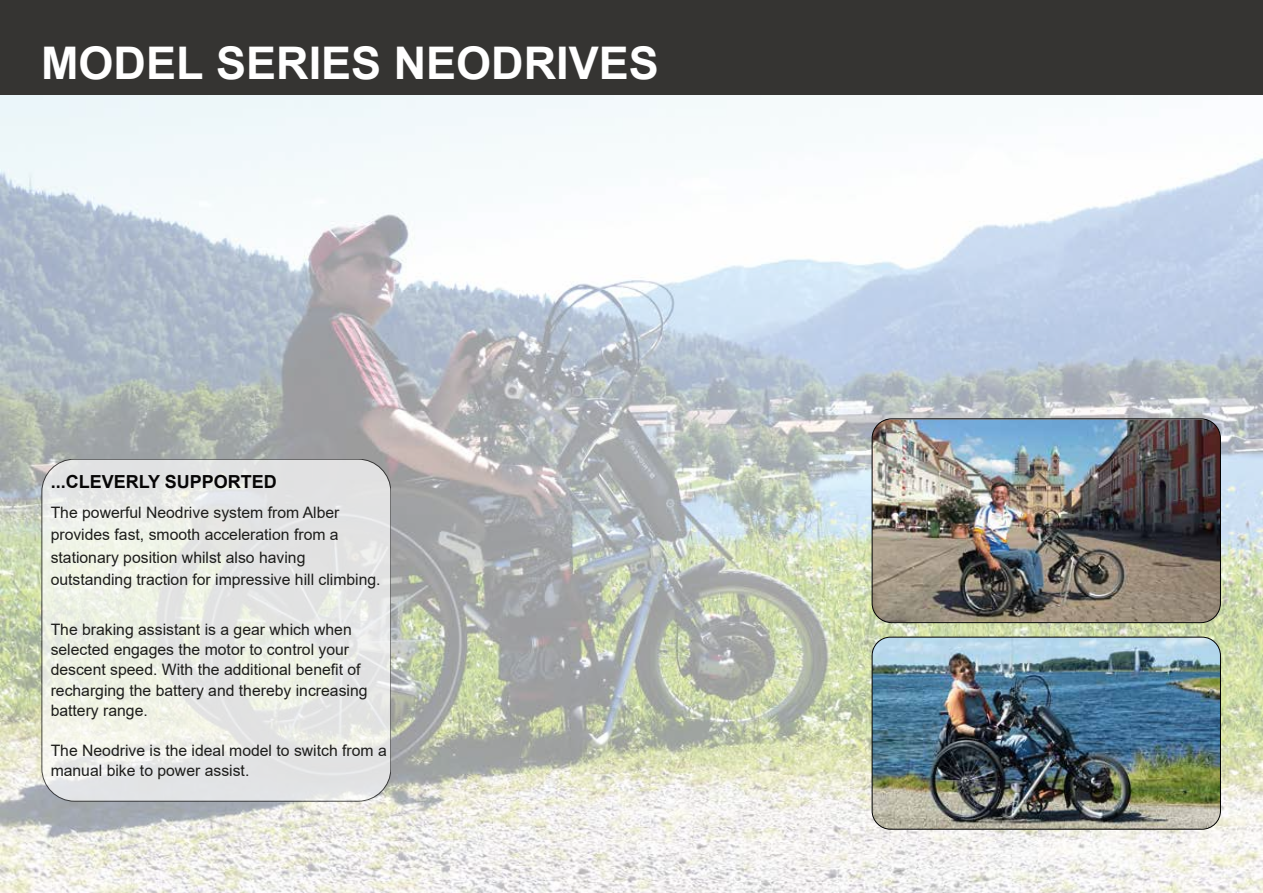
<style>
.page{position:relative;width:1263px;height:893px;background:#fff}
.page>*{position:absolute;margin:0;border:0;box-sizing:border-box;transform-origin:0 0}
.t1{font:700 45px "Arial";color:#fff}
.t2{font:700 18px "Arial";color:#070606}
.t3{font:15.75px/20.1px "Arial";color:#1d1d1b}
</style>
<div class="page">
<img style="left:1px;top:94px;width:1262px;height:799px">
<div style="left:0;top:0;width:1263px;height:94px;background:#353432"></div>
<img style="left:872px;top:420px;width:348px;height:202px">
<div style="left:872px;top:418px;width:349px;height:205px;border:1px solid #000;border-radius:20px"></div>
<img style="left:872px;top:637px;width:348px;height:192px">
<div style="left:872px;top:637px;width:349px;height:193px;border:1px solid #000;border-radius:18px"></div>
<svg style="left:42px;top:459px;width:349px;height:342px;background:#e7e8e4"></svg>
<h1 class="t1" style="left:41px;top:31px;width:619px">MODEL SERIES NEODRIVES</h1>
<p class="t2" style="left:51px;top:468px;width:228px">...CLEVERLY SUPPORTED</p>
<p class="t3" style="left:51px;top:501px;width:331px;line-height:22.5px">The powerful Neodrive system from Alber provides fast, smooth acceleration from a stationary position whilst also having outstanding traction for impressive hill climbing.</p>
<p class="t3" style="left:51px;top:619px;width:318px">The braking assistant is a gear which when selected engages the motor to control your descent speed. With the additional benefit of recharging the battery and thereby increasing battery range.</p>
<p class="t3" style="left:51px;top:740px;width:338px">The Neodrive is the ideal model to switch from a manual bike to power assist.</p>
</div>
